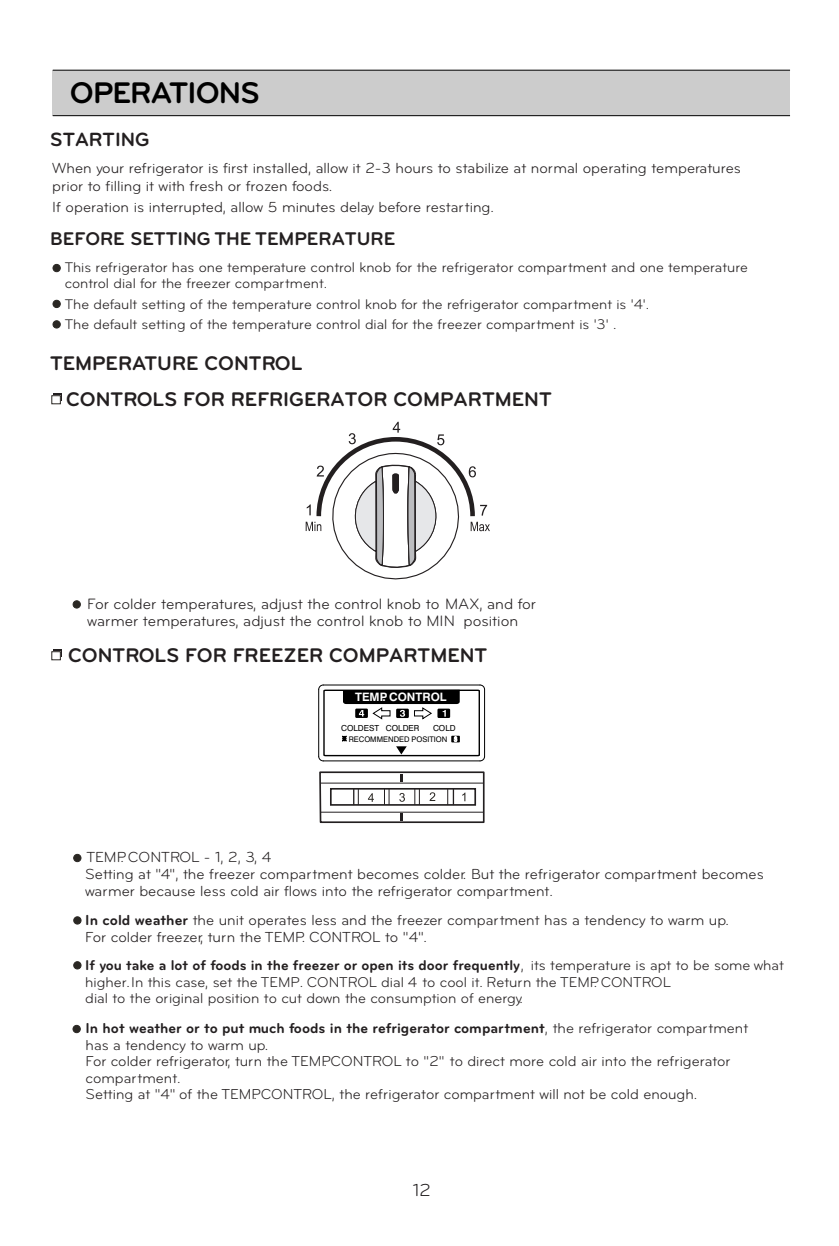
<style>
.page{position:relative;width:839px;height:1246px;background:#fff}
.page>*{position:absolute;margin:0;border:0;box-sizing:border-box;transform-origin:0 0}
.t1{font:700 31px "Bryant LG";letter-spacing:-.03em;color:#000}
.t2{font:700 20.4px "Bryant LG";color:#231f20}
.t3{font:700 20.4px "Bryant LG";color:#231f20}
.t4{font:700 20px "Bryant LG";color:#231f20}
.t5{font:700 19px "Bryant LG";color:#231f20}
.t6{font:18px "Bryant LG";color:#231f20}
.t7{font:15.6px/17.2px "Bryant LG";color:#231f20}
.t8{font:15.2px/18.2px "Bryant LG";color:#231f20}
.t9{font:15px/16.6px "Bryant LG";color:#231f20}
.t10{font:700 15px "Bryant LG";color:#231f20}
.t11{font:14.8px/16.2px "Bryant LG";color:#231f20}
.t12{font:14.6px/16px "Bryant LG";color:#231f20}
.t13{font:700 11.6px "Swiss 721 BT";color:#fff}
.t14{font:8.2px "Swiss 721 BT";color:#000}
.t15{font:7.8px "Swiss 721 BT";color:#000}
.s1{font-weight:700}
.s2{font-weight:400}
</style>
<div class="page">
<div style="left:53px;top:264px;width:7px;height:8px;background:#2a2723;border:1px solid #2a2723;border-radius:50%"></div>
<div style="left:53px;top:300px;width:7px;height:8px;background:#2a2723;border:1px solid #2a2723;border-radius:50%"></div>
<div style="left:53px;top:321px;width:7px;height:7px;background:#2a2723;border:1px solid #2a2723;border-radius:50%"></div>
<div style="left:73px;top:601px;width:8px;height:7px;background:#2a2723;border:1px solid #2a2723;border-radius:50%"></div>
<div style="left:73px;top:1025px;width:7px;height:8px;background:#2a2723;border:1px solid #2a2723;border-radius:50%"></div>
<div style="left:73px;top:854px;width:8px;height:8px;background:#2a2723;border:1px solid #2a2723;border-radius:50%"></div>
<div style="left:74px;top:917px;width:7px;height:7px;background:#2a2723;border:1px solid #2a2723;border-radius:50%"></div>
<div style="left:73px;top:961px;width:8px;height:8px;background:#2a2723;border:1px solid #2a2723;border-radius:50%"></div>
<div style="left:53px;top:70px;width:737px;height:46px;background:#ccc"></div>
<hr style="left:53px;top:70px;width:737px;height:1px;background:#000">
<hr style="left:53px;top:115px;width:737px;height:1px;background:#000">
<svg style="left:306px;top:422px;width:184px;height:158px"></svg>
<div style="left:54px;top:394px;width:8px;height:7px;background:#231f20"></div>
<div style="left:52px;top:396px;width:8px;height:8px;background:#fff"></div>
<div style="left:51px;top:395px;width:10px;height:9px;border:1px solid #2a2723"></div>
<div style="left:54px;top:650px;width:8px;height:7px;background:#231f20"></div>
<div style="left:52px;top:652px;width:8px;height:8px;background:#fff"></div>
<div style="left:51px;top:651px;width:10px;height:9px;border:1px solid #2a2723"></div>
<hr style="left:320px;top:783px;width:163px;height:1px;background:#231f20">
<svg style="left:353px;top:791px;width:6px;height:12px"></svg>
<svg style="left:384px;top:791px;width:6px;height:12px"></svg>
<svg style="left:414px;top:791px;width:6px;height:12px"></svg>
<svg style="left:447px;top:791px;width:7px;height:12px"></svg>
<div style="left:319px;top:771px;width:165px;height:52px;border:2px solid #231f20"></div>
<hr style="left:320px;top:812px;width:163px;height:1px;background:#231f20">
<svg style="left:400px;top:813px;width:3px;height:8px"></svg>
<svg style="left:400px;top:774px;width:3px;height:8px"></svg>
<div style="left:330px;top:788px;width:146px;height:18px;border:2px solid #231f20"></div>
<svg style="left:368px;top:793px;width:6px;height:9px"></svg>
<svg style="left:429px;top:792px;width:6px;height:9px"></svg>
<svg style="left:399px;top:793px;width:6px;height:9px"></svg>
<svg style="left:462px;top:793px;width:3px;height:8px"></svg>
<hr style="left:323px;top:761px;width:157px;height:1px;background:#000">
<svg style="left:318px;top:685px;width:167px;height:76px"></svg>
<h1 class="t1" style="left:70px;top:73px;width:191px">OPERATIONS</h1>
<h3 class="t4" style="left:50px;top:127px;width:101px">STARTING</h3>
<p class="t8" style="left:52px;top:159px;width:690px">When your refrigerator is first installed, allow it 2-3 hours to stabilize at normal operating temperatures prior to filling it with fresh or frozen foods.</p>
<p class="t8" style="left:52px;top:198px;width:443px">If operation is interrupted, allow 5 minutes delay before restarting.</p>
<p class="t5" style="left:50px;top:227px;width:346px">BEFORE SETTING THE TEMPERATURE</p>
<p class="t12" style="left:65px;top:259px;width:685px">This refrigerator has one temperature control knob for the refrigerator compartment and one temperature control dial for the freezer compartment.</p>
<p class="t12" style="left:65px;top:294px;width:586px;line-height:20.4px">The default setting of the temperature control knob for the refrigerator compartment is '4'.<br>The default setting of the temperature control dial for the freezer compartment is '3' .</p>
<h2 class="t3" style="left:50px;top:354px;width:254px">TEMPERATURE CONTROL</h2>
<h2 class="t2" style="left:66px;top:387px;width:487px">CONTROLS FOR REFRIGERATOR COMPARTMENT</h2>
<p class="t7" style="left:87px;top:595px;width:450px">For colder temperatures, adjust the control knob to MAX, and for warmer temperatures, adjust the control knob to MIN position</p>
<h2 class="t2" style="left:68px;top:643px;width:420px">CONTROLS FOR FREEZER COMPARTMENT</h2>
<p class="t13" style="left:355px;top:692px;width:93px">TEMP. CONTROL</p>
<p class="t14" style="left:341px;top:725px;width:80px">COLDEST COLDER</p>
<p class="t14" style="left:433px;top:725px;width:24px">COLD</p>
<p class="t15" style="left:349px;top:736px;width:100px">RECOMMENDED POSITION</p>
<p class="t8" style="left:86px;top:849px;width:187px">TEMP. CONTROL - 1, 2, 3, 4</p>
<p class="t9" style="left:161px;top:866px;width:11px">4</p>
<p class="t8" style="left:85px;top:866px;width:680px;line-height:16.6px">Setting at " ", the freezer compartment becomes colder. But the refrigerator compartment becomes warmer because less cold air flows into the refrigerator compartment.</p>
<p class="t9" style="left:85px;top:912px;width:645px"><span class="s1">In cold weather</span> the unit operates less and the freezer compartment has a tendency to warm up.<br>For colder freezer, turn the TEMP . CONTROL to "4".</p>
<p class="t11" style="left:85px;top:957px;width:700px"><span class="s1">If you take a lot of foods in the freezer or open its door frequently</span> , its temperature is apt to be some what higher. In this case, set the TEMP. CONTROL dial 4 to cool it. Return the TEMP. CONTROL<br>dial to the original position to cut down the consumption of energy.</p>
<p class="t10" style="left:86px;top:1019px;width:664px">In hot weather or to put much foods in the refrigerator compartment<span class="s2">, the refrigerator compartment</span></p>
<p class="t9" style="left:86px;top:1037px;width:646px">has a tendency to warm up.<br>For colder refrigerator, turn the TEMP. CONTROL to "2" to direct more cold air into the refrigerator compartment.<br>Setting at "4" of the TEMP. CONTROL, the refrigerator compartment will not be cold enough.</p>
<p class="t6" style="left:413px;top:1179px;width:19px">12</p>
</div>
